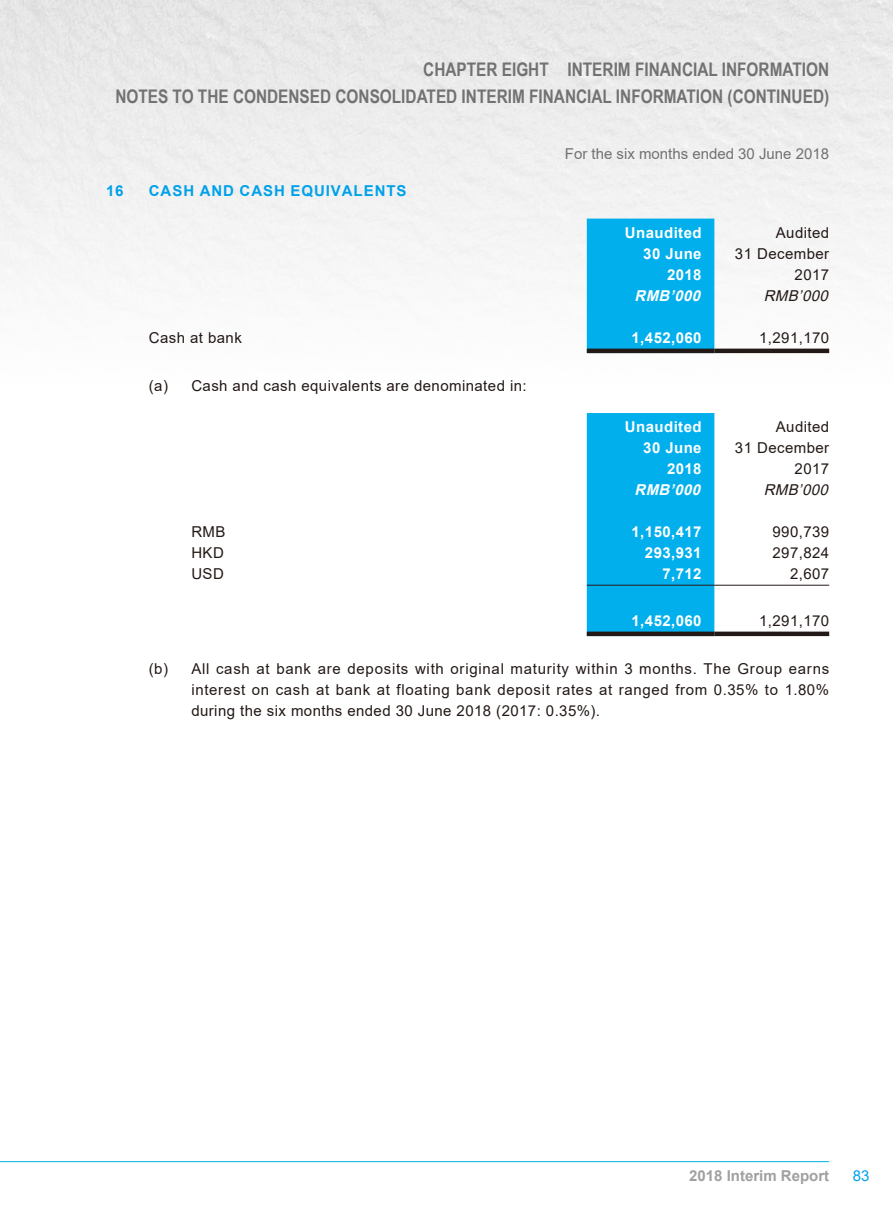
<style>
.page{position:relative;width:893px;height:1212px;background:#fff}
.page>*{position:absolute;margin:0;border:0;box-sizing:border-box;transform-origin:0 0}
.t1{font:700 18.75px/26.7px "Arial Narrow";color:#727272;text-align:right}
._00_Body_text{font:15px/21px "Arial";letter-spacing:.03em;color:#231916;text-align:justify}
._50_Table_Body{font:15px "Arial";letter-spacing:.03em;color:#231916}
._50_Table_Body-2{font:700 15px "Arial";letter-spacing:.03em;color:#fff}
.t2{font:15px "Arial";color:#727272}
._01_Heading_1{font:700 15px "Arial";letter-spacing:.065em;color:#00a1e9}
.t3{font:700 15px "Arial";color:#a0a0a1}
._50_Table_Body-3{font:italic 700 15px "Arial";color:#fff}
._50_Table_Body-4{font:italic 15px "Arial";color:#231916}
.t4{font:15px "Arial";color:#00a1e9}
</style>
<div class="page">
<hr style="left:0;top:1161px;width:829px;height:1px;background:#00afec">
<div style="left:587px;top:219px;width:127px;height:130px;background:#00afec"></div>
<hr style="left:587px;top:349px;width:127px;height:4px;background:#231916">
<hr style="left:714px;top:349px;width:115px;height:4px;background:#231916">
<div style="left:587px;top:413px;width:127px;height:219px;background:#00afec"></div>
<hr style="left:587px;top:585px;width:127px;height:1px;background:#231916">
<hr style="left:714px;top:585px;width:115px;height:1px;background:#231916">
<hr style="left:587px;top:632px;width:127px;height:4px;background:#231916">
<hr style="left:714px;top:632px;width:115px;height:4px;background:#231916">
<p class="t1" style="left:115px;top:56px;width:715px">CHAPTER EIGHT INTERIM FINANCIAL INFORMATION<br>NOTES TO THE CONDENSED CONSOLIDATED INTERIM FINANCIAL INFORMATION (CONTINUED)</p>
<p class="_01_Heading_1" style="left:106px;top:180px;width:19px">16</p>
<p class="_01_Heading_1" style="left:149px;top:180px;width:259px">CASH AND CASH EQUIVALENTS</p>
<p class="t2" style="left:565px;top:143px;width:266px">For the six months ended 30 June 2018</p>
<p class="_50_Table_Body-2" style="left:625px;top:222px;width:78px">Unaudited</p>
<p class="_50_Table_Body" style="left:776px;top:222px;width:55px">Audited</p>
<p class="_50_Table_Body-2" style="left:643px;top:243px;width:60px">30 June</p>
<p class="_50_Table_Body-2" style="left:667px;top:264px;width:36px">2018</p>
<p class="_50_Table_Body" style="left:735px;top:243px;width:96px">31 December</p>
<p class="_50_Table_Body" style="left:795px;top:264px;width:36px">2017</p>
<p class="_50_Table_Body-3" style="left:634px;top:285px;width:72px">RMB’000</p>
<p class="_50_Table_Body-4" style="left:764px;top:285px;width:70px">RMB’000</p>
<p class="_50_Table_Body" style="left:149px;top:327px;width:94px">Cash at bank</p>
<p class="_50_Table_Body-2" style="left:632px;top:327px;width:72px">1,452,060</p>
<p class="_50_Table_Body" style="left:759px;top:327px;width:72px">1,291,170</p>
<p class="_00_Body_text" style="left:149px;top:375px;width:379px">(a) Cash and cash equivalents are denominated in:</p>
<p class="_50_Table_Body-2" style="left:625px;top:416px;width:78px">Unaudited</p>
<p class="_50_Table_Body" style="left:776px;top:416px;width:55px">Audited</p>
<p class="_50_Table_Body-2" style="left:643px;top:437px;width:60px">30 June</p>
<p class="_50_Table_Body-2" style="left:667px;top:458px;width:36px">2018</p>
<p class="_50_Table_Body" style="left:735px;top:437px;width:96px">31 December</p>
<p class="_50_Table_Body" style="left:795px;top:458px;width:36px">2017</p>
<p class="_50_Table_Body-3" style="left:634px;top:479px;width:72px">RMB’000</p>
<p class="_50_Table_Body-4" style="left:764px;top:479px;width:70px">RMB’000</p>
<p class="_50_Table_Body" style="left:191px;top:521px;width:36px">RMB</p>
<p class="_50_Table_Body-2" style="left:632px;top:521px;width:72px">1,150,417</p>
<p class="_50_Table_Body" style="left:772px;top:521px;width:58px">990,739</p>
<p class="_50_Table_Body" style="left:191px;top:542px;width:34px">HKD</p>
<p class="_50_Table_Body-2" style="left:645px;top:542px;width:58px">293,931</p>
<p class="_50_Table_Body" style="left:772px;top:542px;width:58px">297,824</p>
<p class="_50_Table_Body" style="left:191px;top:563px;width:34px">USD</p>
<p class="_50_Table_Body-2" style="left:662px;top:563px;width:41px">7,712</p>
<p class="_50_Table_Body" style="left:790px;top:563px;width:41px">2,607</p>
<p class="_50_Table_Body-2" style="left:632px;top:610px;width:72px">1,452,060</p>
<p class="_50_Table_Body" style="left:759px;top:610px;width:72px">1,291,170</p>
<p class="_00_Body_text" style="left:191px;top:658px;width:639px;text-indent:-43px">(b) All cash at bank are deposits with original maturity within 3 months. The Group earns interest on cash at bank at floating bank deposit rates at ranged from 0.35% to 1.80% during the six months ended 30 June 2018 (2017: 0.35%).</p>
<p class="t3" style="left:689px;top:1165px;width:142px">2018 Interim Report</p>
<p class="t4" style="left:853px;top:1165px;width:18px">83</p>
</div>
